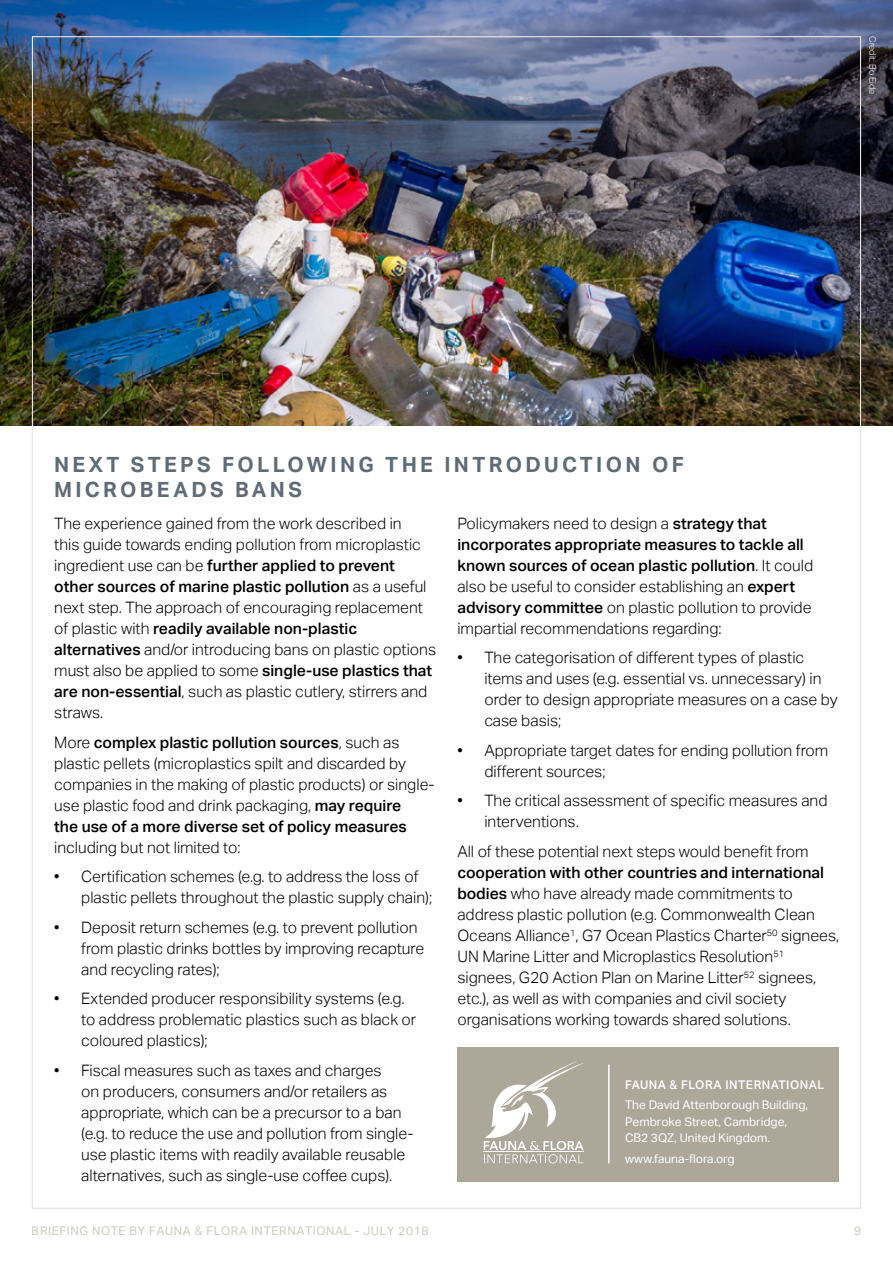
<style>
.page{position:relative;width:893px;height:1263px;background:#fff}
.page>*{position:absolute;margin:0;border:0;box-sizing:border-box;transform-origin:0 0}
.t1{font:700 21px/25.2px "Aktiv Grotesk";letter-spacing:.16em;color:#5f6b77}
.t2{font:300 15.75px/21px "Aktiv Grotesk";color:#000}
.t3{font:12px/16.5px "Aktiv Grotesk";color:#fff}
.t4{font:12px "Aktiv Grotesk";letter-spacing:.05em;color:#ada79a}
.t5{font:500 12px "Aktiv Grotesk";letter-spacing:.04em;color:#fff}
.t6{font:300 9px "Aktiv Grotesk";color:#fff}
.s1{font-weight:500}
</style>
<div class="page">
<img style="left:0;top:0;width:893px;height:426px">
<div style="left:457px;top:1046px;width:382px;height:135px;background:#ada79a"></div>
<svg style="left:484px;top:1061px;width:100px;height:102px"></svg>
<hr style="left:608px;top:1064px;width:2px;height:99px;background:#fff">
<p class="t6" style="left:878px;top:36px;width:60px;rotate:90deg">Credit: Bo Eide</p>
<h1 class="t1" style="left:54px;top:452px;width:631px">NEXT STEPS FOLLOWING THE INTRODUCTION OF<br>MICROBEADS BANS</h1>
<p class="t2" style="left:54px;top:513px;width:383px">The experience gained from the work described in<br>this guide towards ending pollution from microplastic ingredient use can be <span class="s1">further applied to prevent other sources of marine plastic pollution</span> as a useful next step. The approach of encouraging replacement of plastic with <span class="s1">readily available non-plastic alternatives</span> and/or introducing bans on plastic options must also be applied to some <span class="s1">single-use plastics that are non-essential</span>, such as plastic cutlery, stirrers and straws.</p>
<p class="t2" style="left:54px;top:732px;width:382px">More <span class="s1">complex plastic pollution sources</span>, such as plastic pellets (microplastics spilt and discarded by companies in the making of plastic products) or single&shy;use plastic food and drink packaging, <span class="s1">may require<br>the use of a more diverse set of policy measures</span></p>
<p class="t2" style="left:54px;top:837px;width:188px">including but not limited to:</p>
<p class="t2" style="left:81px;top:866px;width:352px;text-indent:-27px">• Certification schemes (e.g. to address the loss of plastic pellets throughout the plastic supply chain);</p>
<p class="t2" style="left:81px;top:917px;width:344px;text-indent:-27px">• Deposit return schemes (e.g. to prevent pollution from plastic drinks bottles by improving recapture and recycling rates);</p>
<p class="t2" style="left:81px;top:988px;width:337px;text-indent:-27px">• Extended producer responsibility systems (e.g. to address problematic plastics such as black or coloured plastics);</p>
<p class="t2" style="left:81px;top:1060px;width:334px;text-indent:-27px">• Fiscal measures such as taxes and charges<br>on producers, consumers and/or retailers as appropriate, which can be a precursor to a ban (e.g. to reduce the use and pollution from single&shy;use plastic items with readily available reusable alternatives, such as single-use coffee cups).</p>
<p class="t2" style="left:457px;top:513px;width:357px">Policymakers need to design a <span class="s1">strategy that incorporates appropriate measures to tackle all known sources of ocean plastic pollution</span>. It could also be useful to consider establishing an <span class="s1">expert advisory committee</span> on plastic pollution to provide impartial recommendations regarding:</p>
<p class="t2" style="left:484px;top:647px;width:355px;text-indent:-27px">• The categorisation of different types of plastic items and uses (e.g. essential vs. unnecessary) in order to design appropriate measures on a case by case basis;</p>
<p class="t2" style="left:484px;top:740px;width:345px;text-indent:-27px">• Appropriate target dates for ending pollution from different sources;</p>
<p class="t2" style="left:484px;top:790px;width:345px;text-indent:-27px">• The critical assessment of specific measures and interventions.</p>
<p class="t2" style="left:457px;top:841px;width:353px">All of these potential next steps would benefit from</p>
<p class="t2" style="left:457px;top:862px;width:383px"><span class="s1">cooperation with other countries and international bodies</span> who have already made commitments to address plastic pollution (e.g. Commonwealth Clean Oceans Alliance<sup>1</sup>, G7 Ocean Plastics Charter<sup>50</sup> signees, UN Marine Litter and Microplastics Resolution<sup>51 </sup>signees, G20 Action Plan on Marine Litter<sup>52</sup> signees, etc.), as well as with companies and civil society organisations working towards shared solutions.</p>
<p class="t5" style="left:625px;top:1077px;width:201px">FAUNA &amp; FLORA INTERNATIONAL</p>
<p class="t3" style="left:625px;top:1097px;width:185px">The David Attenborough Building,<br>Pembroke Street, Cambridge,<br>CB2 3QZ, United Kingdom.</p>
<p class="t3" style="left:625px;top:1151px;width:111px">www.fauna-flora.org</p>
<p class="t4" style="left:32px;top:1224px;width:398px">BRIEFING NOTE BY FAUNA &amp; FLORA INTERNATIONAL - JULY 2018</p>
<p class="t4" style="left:854px;top:1224px;width:9px">9</p>
</div>
